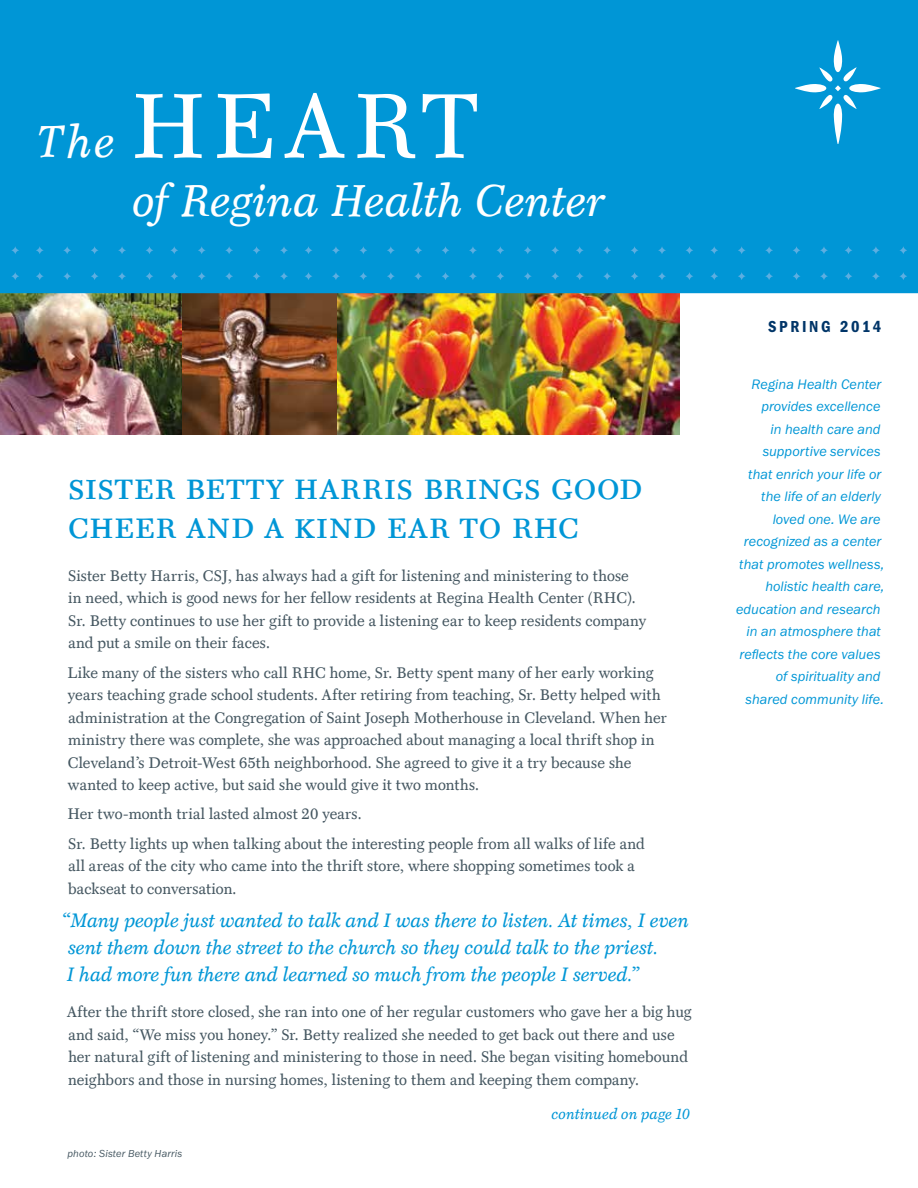
<style>
.page{position:relative;width:918px;height:1188px;background:#fff}
.page>*{position:absolute;margin:0;border:0;box-sizing:border-box;transform-origin:0 0}
.t1{font:92.25px "Mt.Augustine Roman";letter-spacing:.085em;color:#fff}
.t2{font:italic 45px "Mt.Augustine";letter-spacing:.01em;color:#fff}
.t3{font:37.5px/39px "Mt.Augustine Small Caps";letter-spacing:.035em;color:#0096d6}
.t4{font:italic 19.5px/27px "Mt.Augustine";letter-spacing:.01em;color:#0096d6}
.t5{font:600 condensed 16.5px "Franklin Gothic";letter-spacing:.165em;color:#003568}
.t6{font:15.45px/22.5px "Mt.Augustine Roman";letter-spacing:.01em;color:#455761}
.t7{font:italic 15px "Mt.Augustine";letter-spacing:.02em;color:#0096d6}
.t8{font:italic 14.25px/22.5px "Franklin Gothic Itc T";color:#0096d6;text-align:right}
.t9{font:italic 10.5px "Franklin Gothic Itc T";letter-spacing:.015em;color:#455761}
.s1{font-family:"Mt.Augustine";font-style:italic;font-size:45px}
.s2{font-family:"Mt.Augustine Roman";font-style:normal}
</style>
<div class="page">
<img style="left:181px;top:293px;width:157px;height:142px">
<img style="left:338px;top:293px;width:341px;height:142px">
<img style="left:0;top:293px;width:181px;height:142px">
<div style="left:0;top:0;width:918px;height:293px;background:#0096d6"></div>
<svg style="left:795px;top:40px;width:86px;height:104px;background:#1ea2da"></svg>
<svg style="left:11px;top:272px;width:8px;height:8px"></svg>
<svg style="left:11px;top:246px;width:8px;height:8px"></svg>
<svg style="left:36px;top:272px;width:8px;height:8px"></svg>
<svg style="left:36px;top:246px;width:8px;height:8px"></svg>
<svg style="left:63px;top:272px;width:8px;height:8px"></svg>
<svg style="left:63px;top:246px;width:8px;height:8px"></svg>
<svg style="left:91px;top:272px;width:8px;height:8px"></svg>
<svg style="left:91px;top:246px;width:8px;height:8px"></svg>
<svg style="left:118px;top:272px;width:8px;height:8px"></svg>
<svg style="left:118px;top:246px;width:8px;height:8px"></svg>
<svg style="left:146px;top:272px;width:7px;height:8px"></svg>
<svg style="left:146px;top:246px;width:7px;height:8px"></svg>
<svg style="left:170px;top:272px;width:8px;height:8px"></svg>
<svg style="left:170px;top:246px;width:8px;height:8px"></svg>
<svg style="left:198px;top:272px;width:8px;height:8px"></svg>
<svg style="left:198px;top:246px;width:8px;height:8px"></svg>
<svg style="left:225px;top:272px;width:8px;height:8px"></svg>
<svg style="left:225px;top:246px;width:8px;height:8px"></svg>
<svg style="left:253px;top:272px;width:7px;height:8px"></svg>
<svg style="left:253px;top:246px;width:7px;height:8px"></svg>
<svg style="left:280px;top:272px;width:8px;height:8px"></svg>
<svg style="left:280px;top:246px;width:8px;height:8px"></svg>
<svg style="left:305px;top:272px;width:7px;height:8px"></svg>
<svg style="left:305px;top:246px;width:7px;height:8px"></svg>
<svg style="left:332px;top:272px;width:8px;height:8px"></svg>
<svg style="left:332px;top:246px;width:8px;height:8px"></svg>
<svg style="left:360px;top:272px;width:7px;height:8px"></svg>
<svg style="left:360px;top:246px;width:7px;height:8px"></svg>
<svg style="left:387px;top:272px;width:8px;height:8px"></svg>
<svg style="left:387px;top:246px;width:8px;height:8px"></svg>
<svg style="left:414px;top:272px;width:8px;height:8px"></svg>
<svg style="left:414px;top:246px;width:8px;height:8px"></svg>
<svg style="left:442px;top:272px;width:7px;height:8px"></svg>
<svg style="left:442px;top:246px;width:7px;height:8px"></svg>
<svg style="left:469px;top:272px;width:8px;height:8px"></svg>
<svg style="left:469px;top:246px;width:8px;height:8px"></svg>
<svg style="left:497px;top:272px;width:7px;height:8px"></svg>
<svg style="left:497px;top:246px;width:7px;height:8px"></svg>
<svg style="left:524px;top:272px;width:8px;height:8px"></svg>
<svg style="left:524px;top:246px;width:8px;height:8px"></svg>
<svg style="left:551px;top:272px;width:8px;height:8px"></svg>
<svg style="left:551px;top:246px;width:8px;height:8px"></svg>
<svg style="left:576px;top:272px;width:8px;height:8px"></svg>
<svg style="left:576px;top:246px;width:8px;height:8px"></svg>
<svg style="left:603px;top:272px;width:8px;height:8px"></svg>
<svg style="left:603px;top:246px;width:8px;height:8px"></svg>
<svg style="left:631px;top:272px;width:7px;height:8px"></svg>
<svg style="left:631px;top:246px;width:7px;height:8px"></svg>
<svg style="left:658px;top:272px;width:8px;height:8px"></svg>
<svg style="left:658px;top:246px;width:8px;height:8px"></svg>
<svg style="left:686px;top:272px;width:7px;height:8px"></svg>
<svg style="left:686px;top:246px;width:7px;height:8px"></svg>
<svg style="left:710px;top:272px;width:8px;height:8px"></svg>
<svg style="left:710px;top:246px;width:8px;height:8px"></svg>
<svg style="left:738px;top:272px;width:8px;height:8px"></svg>
<svg style="left:738px;top:246px;width:8px;height:8px"></svg>
<svg style="left:765px;top:272px;width:8px;height:8px"></svg>
<svg style="left:765px;top:246px;width:8px;height:8px"></svg>
<svg style="left:793px;top:272px;width:7px;height:8px"></svg>
<svg style="left:793px;top:246px;width:7px;height:8px"></svg>
<svg style="left:820px;top:272px;width:8px;height:8px"></svg>
<svg style="left:820px;top:246px;width:8px;height:8px"></svg>
<svg style="left:845px;top:272px;width:7px;height:8px"></svg>
<svg style="left:845px;top:246px;width:7px;height:8px"></svg>
<svg style="left:872px;top:272px;width:8px;height:8px"></svg>
<svg style="left:872px;top:246px;width:8px;height:8px"></svg>
<svg style="left:899px;top:272px;width:8px;height:8px"></svg>
<svg style="left:899px;top:246px;width:8px;height:8px"></svg>
<h1 class="t1" style="left:36px;top:76px;width:443px"><span class="s1">The</span> HEART</h1>
<h2 class="t2" style="left:132px;top:182px;width:473px">of Regina Health Center</h2>
<h3 class="t3" style="left:68px;top:468px;width:576px">sister betty harris brings good cheer and a kind ear to rhc</h3>
<p class="t6" style="left:68px;top:565px;width:580px">Sister Betty Harris, CSJ, has always had a gift for listening and ministering to those<br>in need, which is good news for her fellow residents at Regina Health Center (RHC).<br>Sr. Betty continues to use her gift to provide a listening ear to keep residents company and put a smile on their faces.</p>
<p class="t6" style="left:68px;top:661px;width:601px">Like many of the sisters who call RHC home, Sr. Betty spent many of her early working years teaching grade school students. After retiring from teaching, Sr. Betty helped with administration at the Congregation of Saint Joseph Motherhouse in Cleveland. When her ministry there was complete, she was approached about managing a local thrift shop in Cleveland’s Detroit-West 65th neighborhood. She agreed to give it a try because she wanted to keep active, but said she would give it two months.</p>
<p class="t6" style="left:68px;top:800px;width:579px;line-height:29.2px">Her two-month trial lasted almost 20 years.<br>Sr. Betty lights up when talking about the interesting people from all walks of life and</p>
<p class="t6" style="left:68px;top:855px;width:568px">all areas of the city who came into the thrift store, where shopping sometimes took a backseat to conversation.</p>
<p class="t4" style="left:63px;top:909px;width:627px"><span class="s2">“</span>Many people just wanted to talk and I was there to listen. At times, I even sent them down the street to the church so they could talk to the priest.<br>I had more fun there and learned so much from the people I served.<span class="s2">”</span></p>
<p class="t6" style="left:67px;top:1001px;width:626px">After the thrift store closed, she ran into one of her regular customers who gave her a big hug and said, “We miss you honey.” Sr. Betty realized she needed to get back out there and use her natural gift of listening and ministering to those in need. She began visiting homebound neighbors and those in nursing homes, listening to them and keeping them company.</p>
<p class="t9" style="left:68px;top:1148px;width:116px">photo: Sister Betty Harris</p>
<p class="t7" style="left:552px;top:1108px;width:139px">continued on page 10</p>
<p class="t5" style="left:768px;top:317px;width:115px">SPRING 2014</p>
<p class="t8" style="left:736px;top:372px;width:150px">Regina Health Center provides excellence<br>in health care and supportive services<br>that enrich your life or the life of an elderly loved one. We are recognized as a center that promotes wellness, holistic health care, education and research in an atmosphere that reflects the core values of spirituality and shared community life.</p>
</div>
